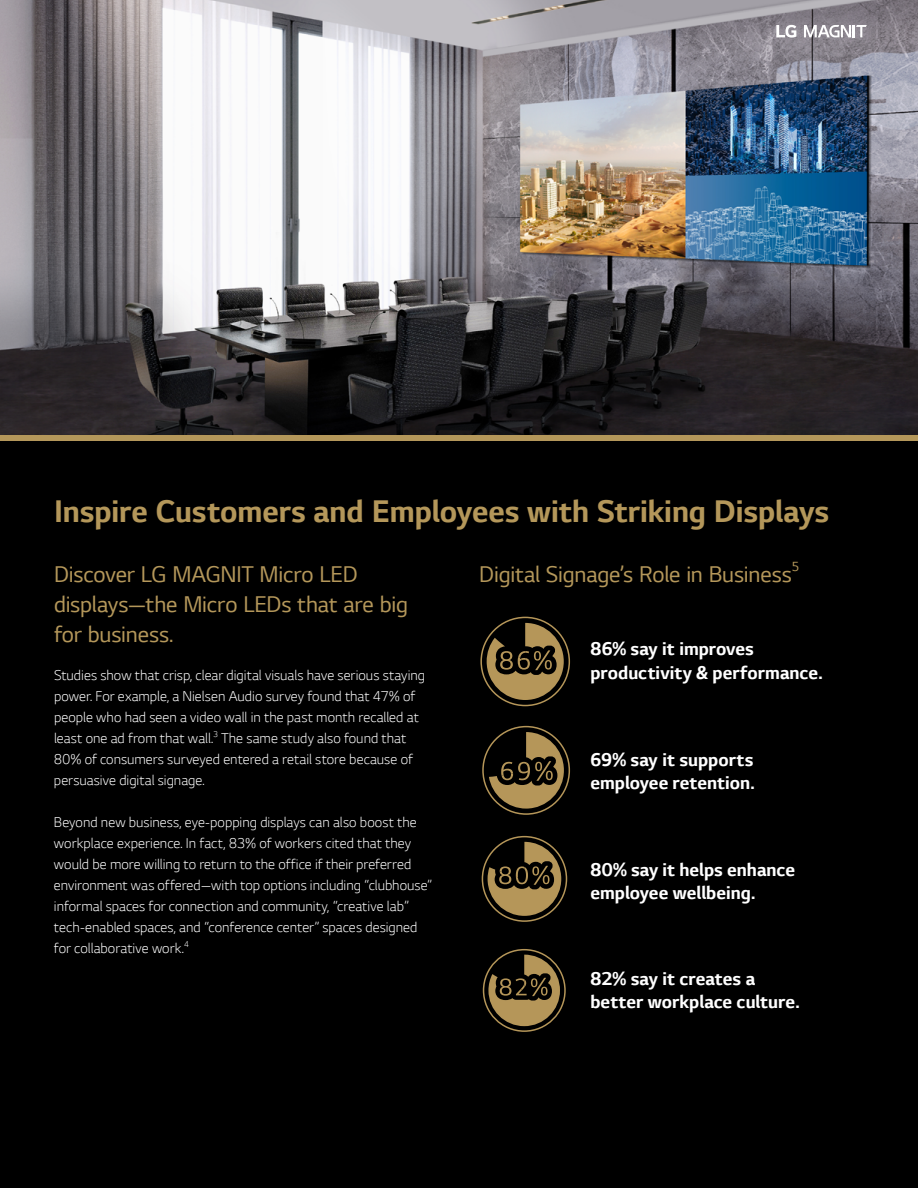
<style>
.page{position:relative;width:918px;height:1188px;background:#000}
.page>*{position:absolute;margin:0;border:0;box-sizing:border-box;transform-origin:0 0}
.t1{font:700 33px "LG Smart";letter-spacing:-.005em;color:#b4975a}
.t2{font:24px/30px "LG Smart";letter-spacing:-.005em;color:#b4975a}
.t3{font:700 19.5px/23.4px "LG Smart";color:#fff}
.t4{font:300 15px/21px "LG Smart";color:#fff}
.t5{font:13.95px "LG Smart";color:#b4975a}
.t6{font:300 8.7px "LG Smart";color:#fff}
</style>
<div class="page">
<img style="left:0;top:0;width:918px;height:435px">
<div style="left:0;top:435px;width:918px;height:5px;background:#b4975a"></div>
<svg style="left:776px;top:25px;width:20px;height:13px"></svg>
<svg style="left:804px;top:25px;width:63px;height:12px"></svg>
<div style="left:480px;top:617px;width:90px;height:89px;border:2px solid #b59659;border-radius:50%"></div>
<svg style="left:487px;top:623px;width:77px;height:77px"></svg>
<div style="left:482px;top:726px;width:88px;height:89px;border:2px solid #b59659;border-radius:50%"></div>
<svg style="left:489px;top:732px;width:75px;height:77px"></svg>
<div style="left:482px;top:836px;width:85px;height:86px;border:2px solid #b59659;border-radius:50%"></div>
<svg style="left:488px;top:842px;width:73px;height:74px"></svg>
<div style="left:483px;top:949px;width:83px;height:83px;border:2px solid #b59659;border-radius:50%"></div>
<svg style="left:488px;top:955px;width:72px;height:71px"></svg>
<h1 class="t1" style="left:54px;top:488px;width:777px">Inspire Customers and Employees with Striking Displays</h1>
<h2 class="t2" style="left:54px;top:558px;width:356px">Discover LG MAGNIT Micro LED displays—the Micro LEDs that are big for business.</h2>
<h2 class="t2" style="left:479px;top:558px;width:314px">Digital Signage’s Role in Business</h2>
<p class="t5" style="left:791px;top:557px;width:9px">5</p>
<h3 class="t3" style="left:590px;top:637px;width:234px">86% say it improves productivity &amp; performance.</h3>
<p class="t4" style="left:54px;top:664px;width:373px">Studies show that crisp, clear digital visuals have serious staying power. For example, a Nielsen Audio survey found that 47% of people who had seen a video wall in the past month recalled at least one ad from that wall.</p>
<p class="t6" style="left:213px;top:728px;width:6px">3</p>
<p class="t4" style="left:54px;top:727px;width:360px;text-indent:167px">The same study also found that<br>80% of consumers surveyed entered a retail store because of persuasive digital signage.</p>
<p class="t4" style="left:54px;top:811px;width:380px">Beyond new business, eye-popping displays can also boost the workplace experience. In fact, 83% of workers cited that they would be more willing to return to the office if their preferred environment was offered—with top options including “clubhouse” informal spaces for connection and community, “creative lab” tech-enabled spaces, and “conference center” spaces designed for collaborative work.</p>
<h3 class="t3" style="left:590px;top:747px;width:166px">69% say it supports employee retention.</h3>
<h3 class="t3" style="left:590px;top:858px;width:206px">80% say it helps enhance employee wellbeing.</h3>
<p class="t6" style="left:184px;top:938px;width:6px">4</p>
<h3 class="t3" style="left:590px;top:966px;width:211px">82% say it creates a better workplace culture.</h3>
</div>
